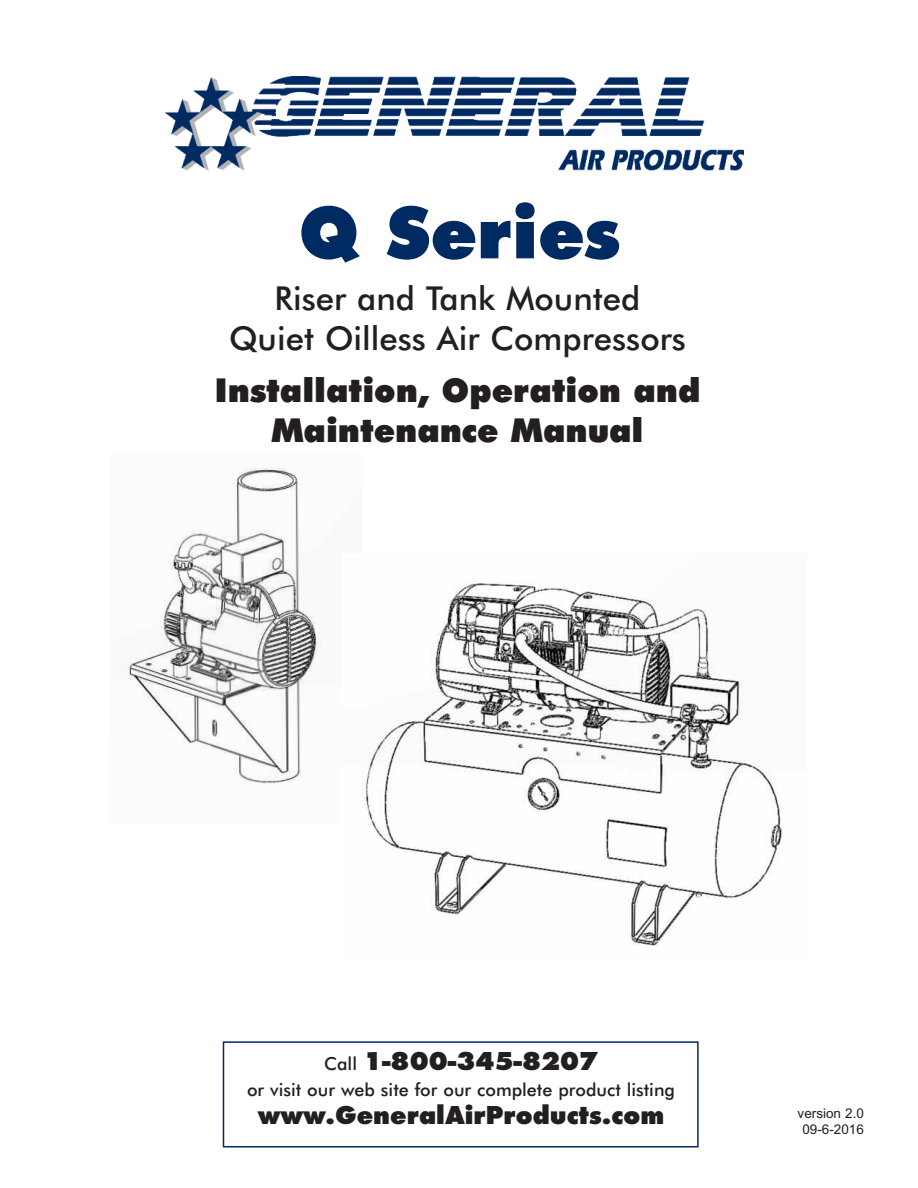
<style>
.page{position:relative;width:918px;height:1188px;background:#fff}
.page>*{position:absolute;margin:0;border:0;box-sizing:border-box;transform-origin:0 0}
.t1{font:900 72px "Futura BT";color:#002a62}
.t2{font:500 33px/39.6px "Futura BT";color:#231f20;text-align:center}
.t3{font:900 33px/39.6px "Futura BT";color:#231f20;text-align:center}
.t4{font:700 27px "Futura T Extra";color:#231f20}
.t5{font:500 18px "Futura BT";color:#231f20}
.t6{font:13.5px/16.2px "Arial";color:#231f20;text-align:center}
.s1{font-family:"Futura BT";font-weight:500;font-size:18px}
</style>
<div class="page">
<div style="left:223px;top:1041px;width:476px;height:107px;border:2px solid #002a62"></div>
<img style="left:165px;top:76px;width:579px;height:94px">
<img style="left:124px;top:467px;width:197px;height:317px">
<img style="left:362px;top:581px;width:421px;height:365px">
<h1 class="t1" style="left:298px;top:191px;width:323px">Q Series</h1>
<h2 class="t2" style="left:229px;top:279px;width:458px">Riser and Tank Mounted<br>Quiet Oilless Air Compressors</h2>
<h2 class="t3" style="left:215px;top:371px;width:487px">Installation, Operation and<br>Maintenance Manual</h2>
<h3 class="t4" style="left:324px;top:1045px;width:275px"><span class="s1">Call</span> 1-800-345-8207</h3>
<p class="t5" style="left:247px;top:1080px;width:430px">or visit our web site for our complete product listing</p>
<h3 class="t4" style="left:258px;top:1099px;width:408px">www.GeneralAirProducts.com</h3>
<p class="t6" style="left:798px;top:1105px;width:68px">version 2.0<br>09-6-2016</p>
</div>
